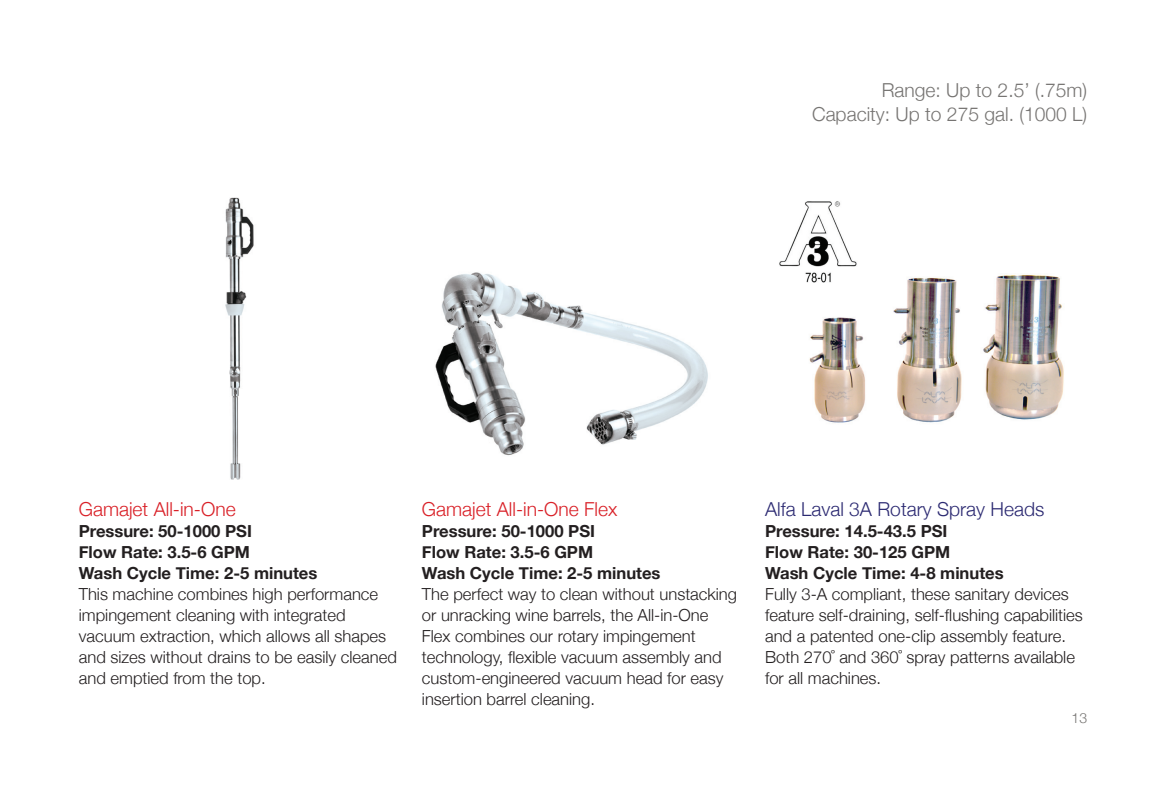
<style>
.page{position:relative;width:1166px;height:788px;background:#fff}
.page>*{position:absolute;margin:0;border:0;box-sizing:border-box;transform-origin:0 0}
.t1{font:300 19.25px/23.1px "Helvetica Neue";color:#767472;text-align:right}
.t2{font:300 19.25px "Helvetica Neue";color:#d92027}
.t3{font:300 19.25px "Helvetica Neue";color:#2c2a72}
.t4{font:300 16.62px/21px "Helvetica Neue";color:#231f20}
.t5{font:700 16.62px/21px "Helvetica Neue";color:#231f20}
.t6{font:300 14px "Helvetica Neue";color:#767472}
</style>
<div class="page">
<img style="left:225px;top:197px;width:29px;height:283px">
<img style="left:435px;top:272px;width:273px;height:184px">
<img style="left:809px;top:274px;width:255px;height:149px">
<img style="left:779px;top:201px;width:81px;height:85px">
<p class="t1" style="left:812px;top:79px;width:276px">Range: Up to 2.5’ (.75m)<br>Capacity: Up to 275 gal. (1000 L)</p>
<p class="t2" style="left:79px;top:497px;width:158px">Gamajet All-in-One</p>
<p class="t5" style="left:79px;top:520px;width:240px">Pressure: 50-1000 PSI<br>Flow Rate: 3.5-6 GPM<br>Wash Cycle Time: 2-5 minutes</p>
<p class="t4" style="left:79px;top:583px;width:320px">This machine combines high performance impingement cleaning with integrated vacuum extraction, which allows all shapes and sizes without drains to be easily cleaned and emptied from the top.</p>
<p class="t2" style="left:422px;top:497px;width:197px">Gamajet All-in-One Flex</p>
<p class="t5" style="left:422px;top:520px;width:240px">Pressure: 50-1000 PSI<br>Flow Rate: 3.5-6 GPM<br>Wash Cycle Time: 2-5 minutes</p>
<p class="t4" style="left:422px;top:583px;width:317px">The perfect way to clean without unstacking or unracking wine barrels, the All-in-One Flex combines our rotary impingement technology, flexible vacuum assembly and custom-engineered vacuum head for easy insertion barrel cleaning.</p>
<p class="t3" style="left:765px;top:497px;width:281px">Alfa Laval 3A Rotary Spray Heads</p>
<p class="t5" style="left:765px;top:520px;width:240px">Pressure: 14.5-43.5 PSI<br>Flow Rate: 30-125 GPM<br>Wash Cycle Time: 4-8 minutes</p>
<p class="t4" style="left:765px;top:583px;width:319px">Fully 3-A compliant, these sanitary devices feature self-draining, self-flushing capabilities and a patented one-clip assembly feature.<br>Both 270˚ and 360˚ spray patterns available for all machines.</p>
<p class="t6" style="left:1071px;top:709px;width:17px">13</p>
</div>
